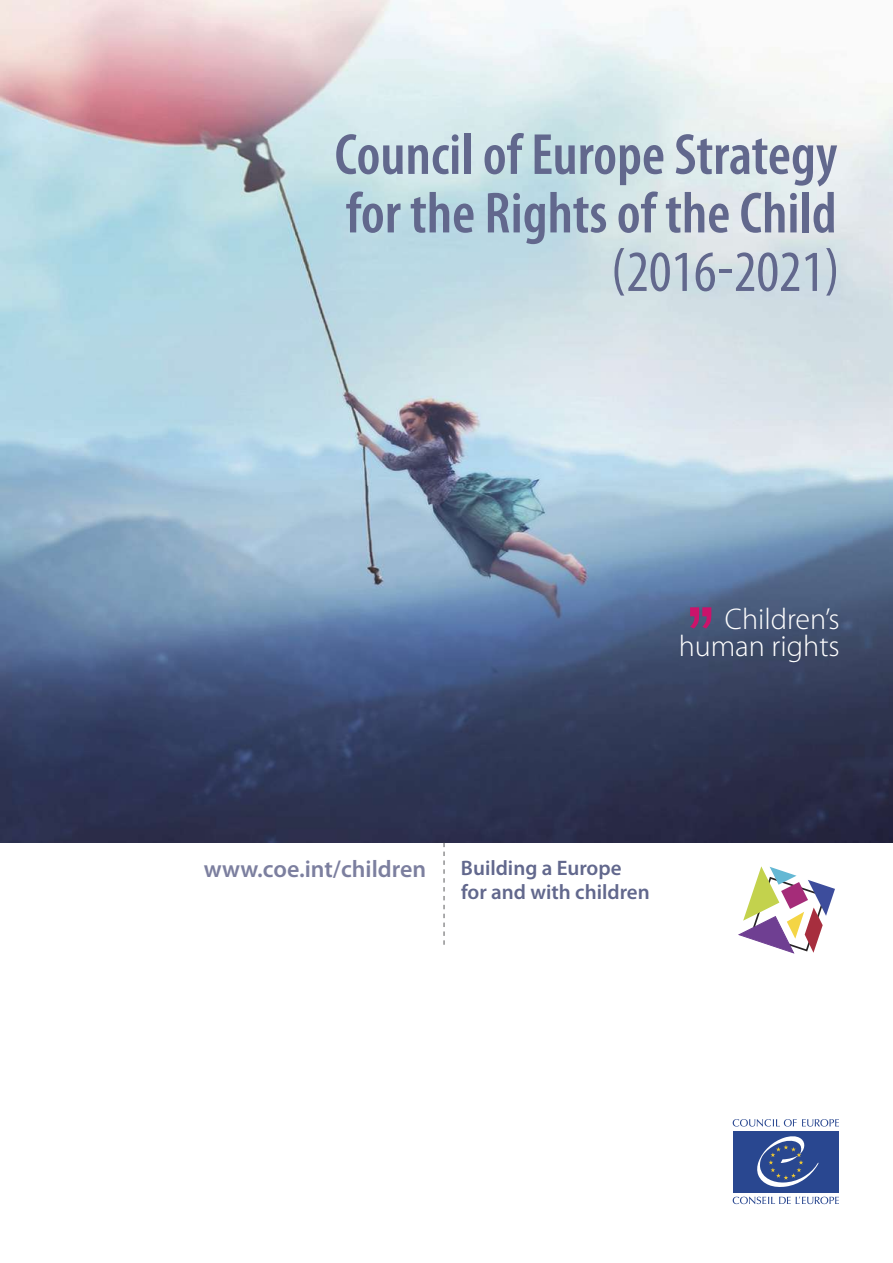
<style>
.page{position:relative;width:893px;height:1263px;background:#fff}
.page>*{position:absolute;margin:0;border:0;box-sizing:border-box;transform-origin:0 0}
.t1{font:600 condensed 58.5px/58.5px "Myriad Pro";color:#62688d}
.t2{font:condensed 58.5px "Myriad Pro";color:#62688d}
.t3{font:300 30px/27px "Myriad Pro";color:#fff;text-align:right}
.t4{font:600 24px "Myriad Pro";color:#7c7f9f}
.t5{font:600 21px/24px "Myriad Pro";color:#62688d}
</style>
<div class="page">
<img style="left:1px;top:0;width:892px;height:842px">
<hr style="left:0;top:0;width:1px;height:842px;background:#555e85">
<hr style="left:0;top:799px;width:1px;height:43px;background:#7b9cba">
<svg style="left:738px;top:866px;width:97px;height:88px"></svg>
<svg style="left:444px;top:843px;width:1px;height:102px"></svg>
<svg style="left:690px;top:607px;width:21px;height:22px"></svg>
<svg style="left:733px;top:1119px;width:106px;height:7px"></svg>
<svg style="left:733px;top:1196px;width:106px;height:8px"></svg>
<div style="left:733px;top:1131px;width:106px;height:61px;background:#294790"></div>
<svg style="left:757px;top:1136px;width:62px;height:51px"></svg>
<p class="t1" style="left:335px;top:130px;width:504px">Council of Europe Strategy for the Rights of the Child</p>
<p class="t2" style="left:611px;top:237px;width:230px">(2016-2021)</p>
<p class="t3" style="left:679px;top:608px;width:163px">Children’s human rights</p>
<p class="t4" style="left:204px;top:860px;width:224px">www.coe.int/children</p>
<p class="t5" style="left:461px;top:857px;width:190px">Building a Europe for and with children</p>
</div>
